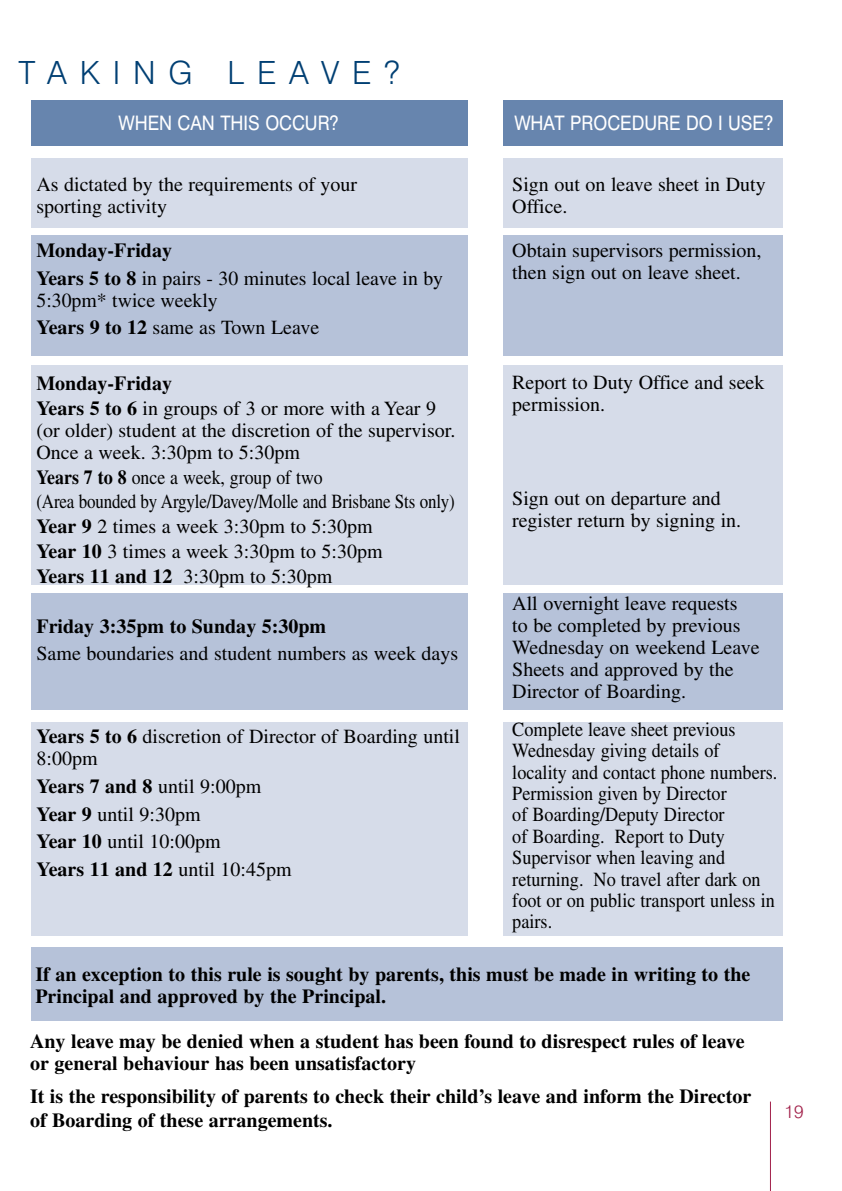
<style>
.page{position:relative;width:842px;height:1191px;background:#fff}
.page>*{position:absolute;margin:0;border:0;box-sizing:border-box;transform-origin:0 0}
.t1{font:300 32px "Swiss 721 BT";letter-spacing:.4em;color:#003f73}
.t2{font:20px/22px "Times";color:#000}
.t3{font:700 20px/22px "Times";color:#000}
.t4{font:20px/21.4px "Times";color:#000;scale:.91 1}
.t5{font:20px/24.8px "Times";color:#000;scale:.89 1}
.t6{font:20px "Swiss 721 BT";color:#fff;scale:.9 1}
.t7{font:300 18px "Swiss 721 BT";color:#a2224b}
.s1{font-weight:700}
</style>
<div class="page">
<div style="left:0;top:947px;width:782px;height:73px;background:#b6c2d9"></div>
<hr style="left:770px;top:1101px;width:1px;height:90px;background:#a2224b">
<div style="left:0;top:722px;width:782px;height:213px;background:#d6dce9"></div>
<div style="left:0;top:593px;width:782px;height:117px;background:#b6c2d9"></div>
<div style="left:0;top:365px;width:782px;height:219px;background:#d6dce9"></div>
<div style="left:0;top:235px;width:782px;height:120px;background:#b6c2d9"></div>
<div style="left:0;top:159px;width:782px;height:69px;background:#d6dce9"></div>
<div style="left:0;top:101px;width:782px;height:45px;background:#6785ae"></div>
<div style="left:0;top:101px;width:30px;height:931px;background:#fff"></div>
<div style="left:468px;top:84px;width:34px;height:857px;background:#fff"></div>
<h1 class="t1" style="left:19px;top:54px;width:383px">TAKING LEAVE?</h1>
<p class="t6" style="left:118px;top:111px;width:247px">WHEN CAN THIS OCCUR?</p>
<p class="t6" style="left:514px;top:111px;width:289px">WHAT PROCEDURE DO I USE?</p>
<p class="t2" style="left:36px;top:173px;width:322px">As dictated by the requirements of your sporting activity</p>
<p class="t2" style="left:36px;top:236px;width:408px;line-height:27.6px"><span class="s1">Monday-Friday<br>Years 5 to 8</span> in pairs - 30 minutes local leave in by</p>
<p class="t2" style="left:36px;top:286px;width:284px;line-height:27.6px">5:30pm* twice weekly<br><span class="s1">Years 9 to 12</span> same as Town Leave</p>
<p class="t2" style="left:512px;top:173px;width:255px">Sign out on leave sheet in Duty<br>Office.</p>
<p class="t2" style="left:512px;top:239px;width:251px">Obtain supervisors permission, then sign out on leave sheet.</p>
<p class="t2" style="left:512px;top:371px;width:254px">Report to Duty Office and seek permission.</p>
<p class="t2" style="left:36px;top:371px;width:401px;line-height:24.8px"><span class="s1">Monday-Friday<br>Years 5 to 6</span> in groups of 3 or more with a Year 9</p>
<p class="t2" style="left:36px;top:419px;width:420px">(or older) student at the discretion of the supervisor.<br>Once a week. 3:30pm to 5:30pm</p>
<p class="t5" style="left:36px;top:464px;width:472px"><span class="s1">Years 7 to 8</span> once a week, group of two<br>(Area bounded by Argyle/Davey/Molle and Brisbane Sts only)<br><span class="s1">Year 9</span> 2 times a week 3:30pm to 5:30pm<br><span class="s1">Year 10</span> 3 times a week 3:30pm to 5:30pm<br><span class="s1">Years 11 and 12</span> 3:30pm to 5:30pm</p>
<p class="t3" style="left:36px;top:614px;width:291px">Friday 3:35pm to Sunday 5:30pm</p>
<p class="t2" style="left:36px;top:642px;width:423px">Same boundaries and student numbers as week days</p>
<p class="t2" style="left:512px;top:487px;width:230px">Sign out on departure and register return by signing in.</p>
<p class="t2" style="left:512px;top:592px;width:249px">All overnight leave requests<br>to be completed by previous<br>Wednesday on weekend Leave<br>Sheets and approved by the<br>Director of Boarding.</p>
<p class="t4" style="left:512px;top:718px;width:293px">Complete leave sheet previous<br>Wednesday giving details of locality and contact phone numbers.<br>Permission given by Director<br>of Boarding/Deputy Director<br>of Boarding. Report to Duty<br>Supervisor when leaving and returning. No travel after dark on foot or on public transport unless in pairs.</p>
<p class="t3" style="left:35px;top:963px;width:716px">If an exception to this rule is sought by parents, this must be made in writing to the<br>Principal and approved by the Principal.</p>
<p class="t3" style="left:30px;top:1029px;width:716px">Any leave may be denied when a student has been found to disrespect rules of leave or general behaviour has been unsatisfactory</p>
<p class="t3" style="left:30px;top:1084px;width:723px;line-height:24px">It is the responsibility of parents to check their child’s leave and inform the Director of Boarding of these arrangements.</p>
<p class="t2" style="left:36px;top:725px;width:425px"><span class="s1">Years 5 to 6</span> discretion of Director of Boarding until<br>8:00pm</p>
<p class="t2" style="left:36px;top:772px;width:257px;line-height:27.6px"><span class="s1">Years 7 and 8</span> until 9:00pm<br><span class="s1">Year 9</span> until 9:30pm<br><span class="s1">Year 10</span> until 10:00pm<br><span class="s1">Years 11 and 12</span> until 10:45pm</p>
<p class="t7" style="left:784px;top:1100px;width:21px">19</p>
</div>
